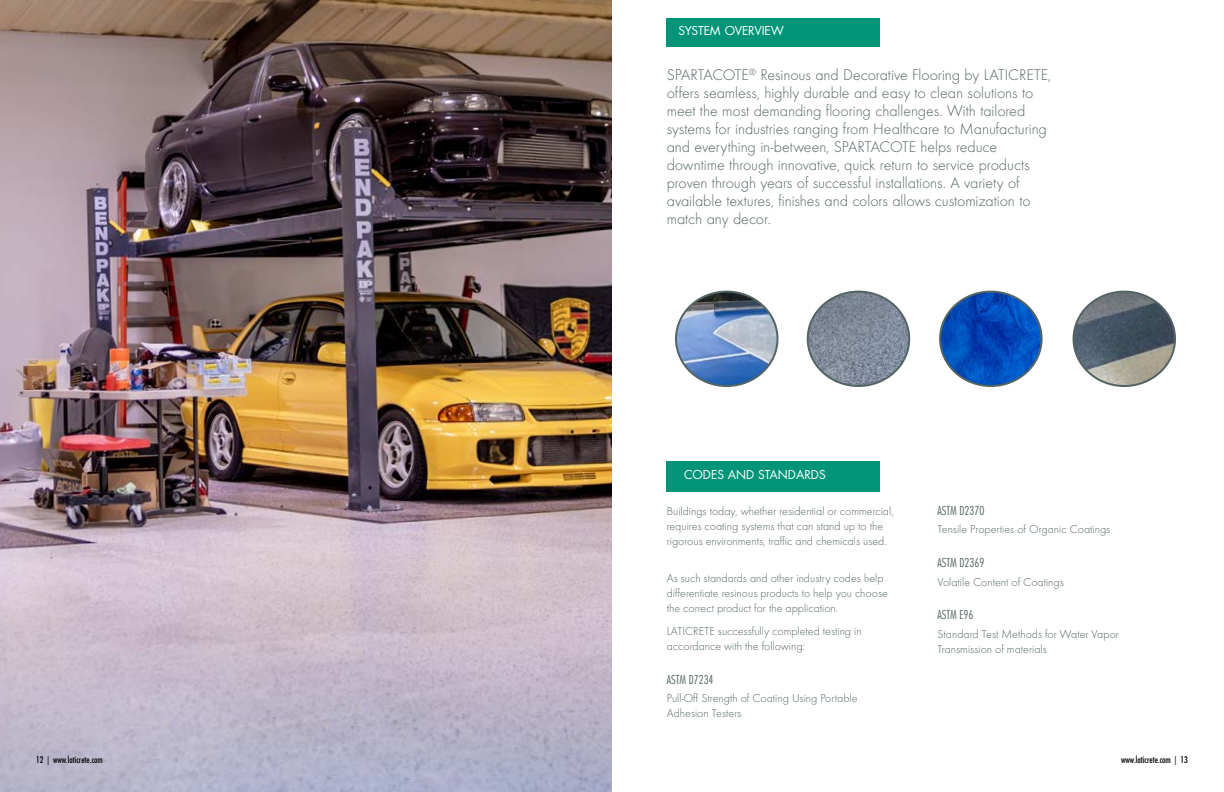
<style>
.page{position:relative;width:1224px;height:792px;background:#fff}
.page>*{position:absolute;margin:0;border:0;box-sizing:border-box;transform-origin:0 0}
.t1{font:300 16px/18px "Futura";letter-spacing:-.005em;color:#536465}
.t2{font:300 12px/15px "Futura";color:#536465}
.t3{font:300 condensed 12px "Futura";color:#536465}
.t4{font:12px "Futura";color:#fff}
.t5{font:condensed 9px "Futura";color:#000}
</style>
<div class="page">
<img style="left:0;top:0;width:612px;height:792px">
<div style="left:666px;top:18px;width:214px;height:29px;background:#009479"></div>
<div style="left:666px;top:461px;width:214px;height:30px;background:#009479"></div>
<img style="left:676px;top:292px;width:101px;height:94px">
<div style="left:675px;top:291px;width:103px;height:96px;border:2px solid #536465;border-radius:50%"></div>
<img style="left:808px;top:292px;width:101px;height:94px">
<div style="left:807px;top:291px;width:103px;height:96px;border:2px solid #536465;border-radius:50%"></div>
<img style="left:940px;top:292px;width:102px;height:94px">
<div style="left:939px;top:291px;width:104px;height:96px;border:2px solid #536465;border-radius:50%"></div>
<img style="left:1074px;top:292px;width:101px;height:94px">
<div style="left:1073px;top:291px;width:103px;height:96px;border:2px solid #536465;border-radius:50%"></div>
<p class="t5" style="left:36px;top:754px;width:68px">12 | www.laticrete.com</p>
<p class="t4" style="left:678px;top:23px;width:107px">SYSTEM OVERVIEW</p>
<p class="t1" style="left:667px;top:66px;width:386px">SPARTACOTE<sup>®</sup> Resinous and Decorative Flooring by LATICRETE, offers seamless, highly durable and easy to clean solutions to meet the most demanding flooring challenges. With tailored systems for industries ranging from Healthcare to Manufacturing and everything in-between, SPARTACOTE helps reduce downtime through innovative, quick return to service products proven through years of successful installations. A variety of available textures, finishes and colors allows customization to match any decor.</p>
<p class="t4" style="left:684px;top:467px;width:143px">CODES AND STANDARDS</p>
<p class="t2" style="left:667px;top:504px;width:229px">Buildings today, whether residential or commercial, requires coating systems that can stand up to the rigorous environments, traffic and chemicals used.</p>
<p class="t2" style="left:667px;top:571px;width:223px">As such standards and other industry codes help differentiate resinous products to help you choose the correct product for the application.</p>
<p class="t2" style="left:667px;top:624px;width:196px">LATICRETE successfully completed testing in accordance with the following:</p>
<p class="t3" style="left:667px;top:672px;width:48px">ASTM D7234</p>
<p class="t2" style="left:667px;top:691px;width:192px">Pull-Off Strength of Coating Using Portable<br>Adhesion Testers</p>
<p class="t3" style="left:937px;top:503px;width:48px">ASTM D2370</p>
<p class="t2" style="left:937px;top:522px;width:174px">Tensile Properties of Organic Coatings</p>
<p class="t3" style="left:937px;top:555px;width:48px">ASTM D2369</p>
<p class="t2" style="left:937px;top:574px;width:128px">Volatile Content of Coatings</p>
<p class="t3" style="left:937px;top:608px;width:38px">ASTM E96</p>
<p class="t2" style="left:937px;top:626px;width:183px">Standard Test Methods for Water Vapor<br>Transmission of materials</p>
<p class="t5" style="left:1121px;top:754px;width:68px">www.laticrete.com | 13</p>
</div>
